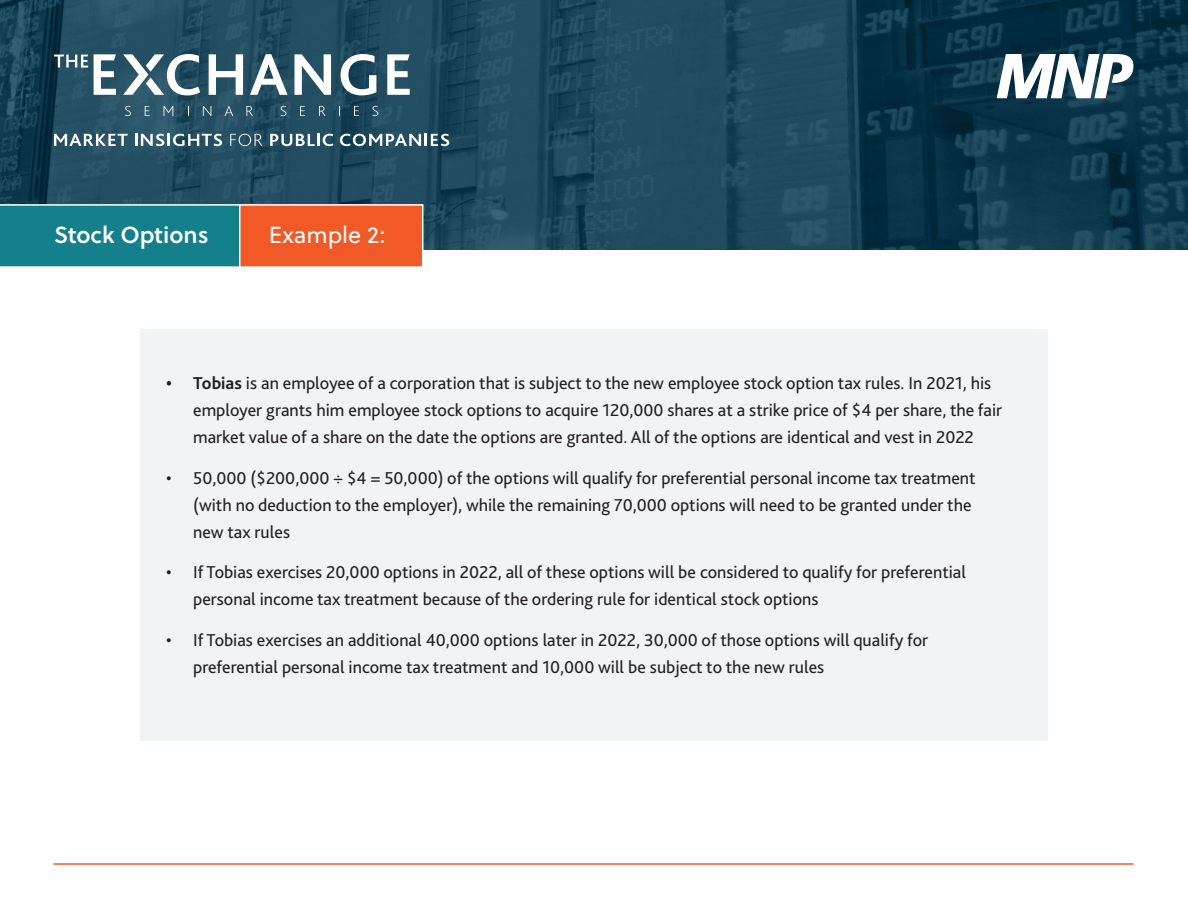
<style>
.page{position:relative;width:1188px;height:918px;background:#fff}
.page>*{position:absolute;margin:0;border:0;box-sizing:border-box;transform-origin:0 0}
.t1{font:23.25px "Soleil Sb";color:#fff}
.t2{font:23.25px "Soleil";color:#fff}
.t3{font:18px/27px "Bliss 2";color:#231f20}
.s1{font-weight:700}
</style>
<div class="page">
<img style="left:0;top:0;width:1187px;height:249px">
<svg style="left:997px;top:54px;width:136px;height:44px"></svg>
<svg style="left:54px;top:55px;width:34px;height:13px"></svg>
<svg style="left:94px;top:54px;width:22px;height:41px"></svg>
<svg style="left:209px;top:54px;width:34px;height:41px"></svg>
<svg style="left:250px;top:54px;width:38px;height:41px"></svg>
<svg style="left:295px;top:54px;width:36px;height:41px"></svg>
<svg style="left:341px;top:54px;width:35px;height:41px"></svg>
<svg style="left:387px;top:54px;width:23px;height:41px"></svg>
<svg style="left:123px;top:54px;width:77px;height:41px"></svg>
<svg style="left:125px;top:106px;width:6px;height:10px"></svg>
<svg style="left:145px;top:106px;width:5px;height:10px"></svg>
<svg style="left:164px;top:106px;width:9px;height:10px"></svg>
<svg style="left:203px;top:106px;width:8px;height:10px"></svg>
<svg style="left:225px;top:106px;width:8px;height:10px"></svg>
<svg style="left:246px;top:106px;width:7px;height:10px"></svg>
<svg style="left:280px;top:106px;width:6px;height:10px"></svg>
<svg style="left:300px;top:106px;width:5px;height:10px"></svg>
<svg style="left:319px;top:106px;width:7px;height:10px"></svg>
<svg style="left:354px;top:106px;width:5px;height:10px"></svg>
<svg style="left:372px;top:106px;width:6px;height:10px"></svg>
<svg style="left:54px;top:134px;width:74px;height:12px"></svg>
<svg style="left:135px;top:134px;width:87px;height:12px"></svg>
<svg style="left:230px;top:134px;width:32px;height:12px"></svg>
<svg style="left:270px;top:134px;width:63px;height:12px"></svg>
<svg style="left:340px;top:134px;width:109px;height:12px"></svg>
<hr style="left:53px;top:863px;width:1080px;height:2px;background:#f15927">
<div style="left:140px;top:329px;width:908px;height:411px;background:#f2f3f4"></div>
<svg style="left:0;top:204px;width:423px;height:63px;background:#777466"></svg>
<hr style="left:239px;top:204px;width:2px;height:63px;background:#fff">
<h1 class="t1" style="left:54px;top:218px;width:156px">Stock Options</h1>
<h1 class="t2" style="left:269px;top:218px;width:118px">Example 2:</h1>
<p class="t3" style="left:193px;top:369px;width:811px;text-indent:-27px"><span class="s1">• Tobias</span> is an employee of a corporation that is subject to the new employee stock option tax rules. In 2021, his employer grants him employee stock options to acquire 120,000 shares at a strike price of $4 per share, the fair market value of a share on the date the options are granted. All of the options are identical and vest in 2022</p>
<p class="t3" style="left:193px;top:464px;width:784px;text-indent:-27px">• 50,000 ($200,000 ÷ $4 = 50,000) of the options will qualify for preferential personal income tax treatment (with no deduction to the employer), while the remaining 70,000 options will need to be granted under the new tax rules</p>
<p class="t3" style="left:193px;top:558px;width:774px;text-indent:-27px">• If Tobias exercises 20,000 options in 2022, all of these options will be considered to qualify for preferential personal income tax treatment because of the ordering rule for identical stock options</p>
<p class="t3" style="left:193px;top:626px;width:736px;text-indent:-27px">• If Tobias exercises an additional 40,000 options later in 2022, 30,000 of those options will qualify for preferential personal income tax treatment and 10,000 will be subject to the new rules</p>
</div>
